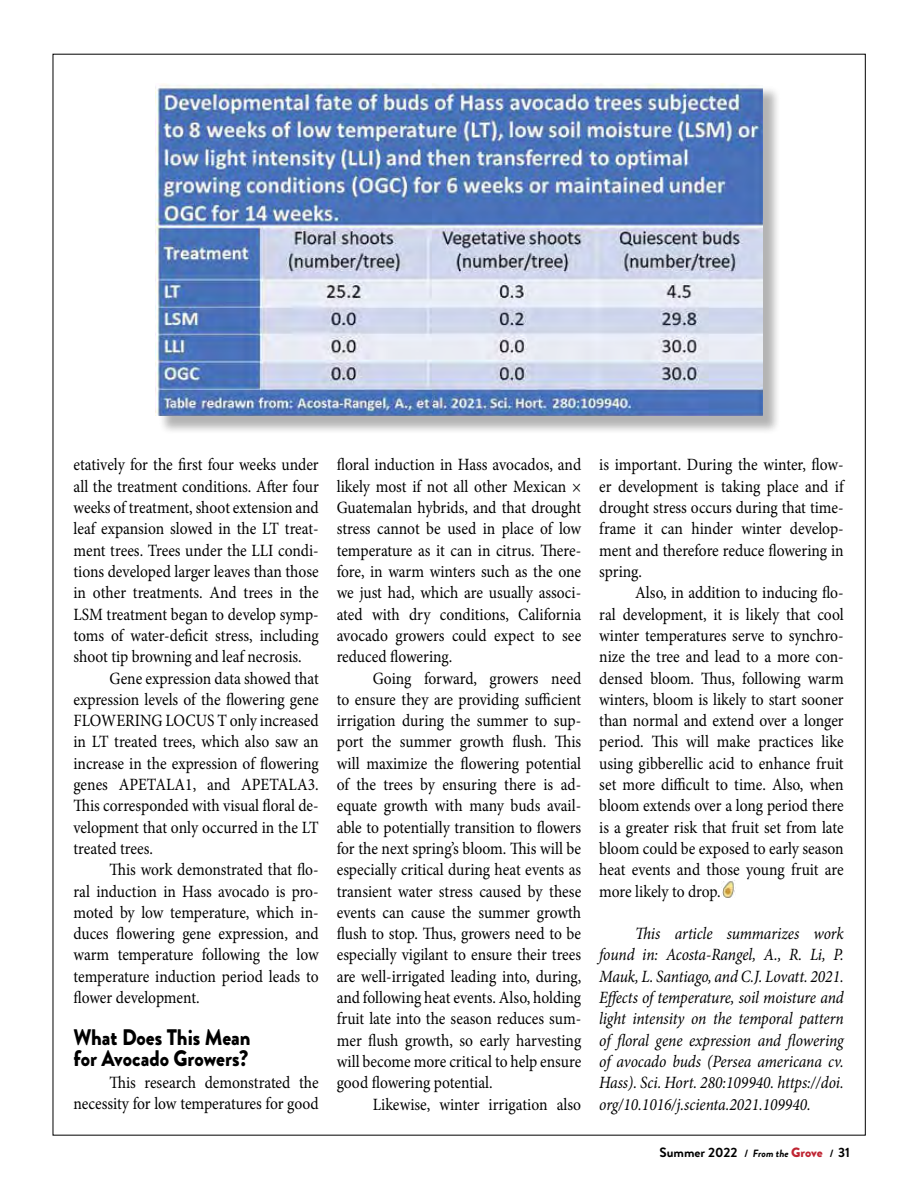
<style>
.page{position:relative;width:918px;height:1188px;background:#fff}
.page>*{position:absolute;margin:0;border:0;box-sizing:border-box;transform-origin:0 0}
.t1{font:900 22.5px/21px "Brandon Grotesque";color:#000;scale:.9 1}
.t2{font:17.25px/21.3px "Minion Pro";color:#000;text-align:justify;scale:.9 1}
.t3{font:italic 17.25px/21.3px "Minion Pro";color:#000;text-align:justify;scale:.9 1}
.t4{font:700 13.5px "Brandon Grotesque";color:#000}
.s1{font-size:10.5px}
.s2{font-style:italic;font-size:10.5px}
.s3{font-weight:900;color:#bf2432}
</style>
<div class="page">
<img style="left:721px;top:880px;width:14px;height:18px">
<div style="left:158px;top:85px;width:624px;height:349px;background:#000;opacity:.3"></div>
<img style="left:156px;top:83px;width:607px;height:333px">
<p class="t2" style="left:74px;top:454px;width:274px">etatively for the first four weeks under</p>
<p class="t2" style="left:74px;top:476px;width:274px">all the treatment conditions. After four</p>
<p class="t2" style="left:74px;top:497px;width:274px">weeks of treatment, shoot extension and</p>
<p class="t2" style="left:74px;top:518px;width:274px">leaf expansion slowed in the LT treat-</p>
<p class="t2" style="left:74px;top:540px;width:274px">ment trees. Trees under the LLI condi-</p>
<p class="t2" style="left:74px;top:561px;width:274px">tions developed larger leaves than those</p>
<p class="t2" style="left:74px;top:582px;width:274px">in other treatments. And trees in the</p>
<p class="t2" style="left:74px;top:604px;width:274px">LSM treatment began to develop symp-</p>
<p class="t2" style="left:74px;top:625px;width:274px">toms of water-deficit stress, including</p>
<p class="t2" style="left:74px;top:646px;width:255px">shoot tip browning and leaf necrosis.</p>
<p class="t2" style="left:109px;top:667px;width:234px">Gene expression data showed that</p>
<p class="t2" style="left:74px;top:689px;width:274px">expression levels of the flowering gene</p>
<p class="t2" style="left:74px;top:710px;width:274px">FLOWERING LOCUS T only increased</p>
<p class="t2" style="left:74px;top:731px;width:274px">in LT treated trees, which also saw an</p>
<p class="t2" style="left:74px;top:753px;width:274px">increase in the expression of flowering</p>
<p class="t2" style="left:74px;top:774px;width:274px">genes APETALA1, and APETALA3.</p>
<p class="t2" style="left:74px;top:795px;width:274px">This corresponded with visual floral de-</p>
<p class="t2" style="left:74px;top:817px;width:274px">velopment that only occurred in the LT</p>
<p class="t2" style="left:74px;top:838px;width:90px">treated trees.</p>
<p class="t2" style="left:109px;top:859px;width:234px">This work demonstrated that flo-</p>
<p class="t2" style="left:74px;top:880px;width:274px">ral induction in Hass avocado is pro-</p>
<p class="t2" style="left:74px;top:902px;width:274px">moted by low temperature, which in-</p>
<p class="t2" style="left:74px;top:923px;width:274px">duces flowering gene expression, and</p>
<p class="t2" style="left:74px;top:944px;width:274px">warm temperature following the low</p>
<p class="t2" style="left:74px;top:966px;width:274px">temperature induction period leads to</p>
<p class="t2" style="left:74px;top:987px;width:142px">flower development.</p>
<h1 class="t1" style="left:74px;top:1027px;width:198px">What Does This Mean for Avocado Growers?</h1>
<p class="t2" style="left:73px;top:1072px;width:274px;text-align:right">This research demonstrated the necessity for low temperatures for good</p>
<p class="t2" style="left:337px;top:454px;width:273px">floral induction in Hass avocados, and likely most if not all other Mexican × Guatemalan hybrids, and that drought stress cannot be used in place of low temperature as it can in citrus. There&shy;fore, in warm winters such as the one we just had, which are usually associ&shy;ated with dry conditions, California avocado growers could expect to see reduced flowering.</p>
<p class="t2" style="left:337px;top:667px;width:273px;text-indent:36px">Going forward, growers need to ensure they are providing sufficient irrigation during the summer to sup&shy;port the summer growth flush. This will maximize the flowering potential of the trees by ensuring there is ad&shy;equate growth with many buds avail&shy;able to potentially transition to flowers for the next spring’s bloom. This will be especially critical during heat events as transient water stress caused by these events can cause the summer growth flush to stop. Thus, growers need to be especially vigilant to ensure their trees are well-irrigated leading into, during, and following heat events. Also, holding fruit late into the season reduces sum&shy;mer flush growth, so early harvesting will become more critical to help ensure good flowering potential.</p>
<p class="t2" style="left:373px;top:1093px;width:233px">Likewise, winter irrigation also</p>
<p class="t2" style="left:599px;top:454px;width:273px">is important. During the winter, flow&shy;er development is taking place and if drought stress occurs during that time&shy;frame it can hinder winter develop&shy;ment and therefore reduce flowering in spring.</p>
<p class="t2" style="left:599px;top:582px;width:273px;text-indent:36px">Also, in addition to inducing flo&shy;ral development, it is likely that cool winter temperatures serve to synchro&shy;nize the tree and lead to a more con&shy;densed bloom. Thus, following warm winters, bloom is likely to start sooner than normal and extend over a longer period. This will make practices like using gibberellic acid to enhance fruit set more difficult to time. Also, when bloom extends over a long period there is a greater risk that fruit set from late bloom could be exposed to early season heat events and those young fruit are more likely to drop.</p>
<p class="t3" style="left:599px;top:923px;width:273px;text-indent:36px">This article summarizes work found in: Acosta-Rangel, A., R. Li, P.<br>Mauk, L. Santiago, and C.J. Lovatt. 2021.<br>Effects of temperature, soil moisture and light intensity on the temporal pattern of floral gene expression and flowering of avocado buds (Persea americana cv.<br>Hass). Sci. Hort. 280:109940. https://doi. org/10.1016/j.scienta.2021.109940.</p>
<p class="t4" style="left:660px;top:1143px;width:192px">Summer 2022 <span class="s1">/</span> <span class="s2">From the</span> <span class="s3">Grove</span> <span class="s1">/</span> 31</p>
</div>
